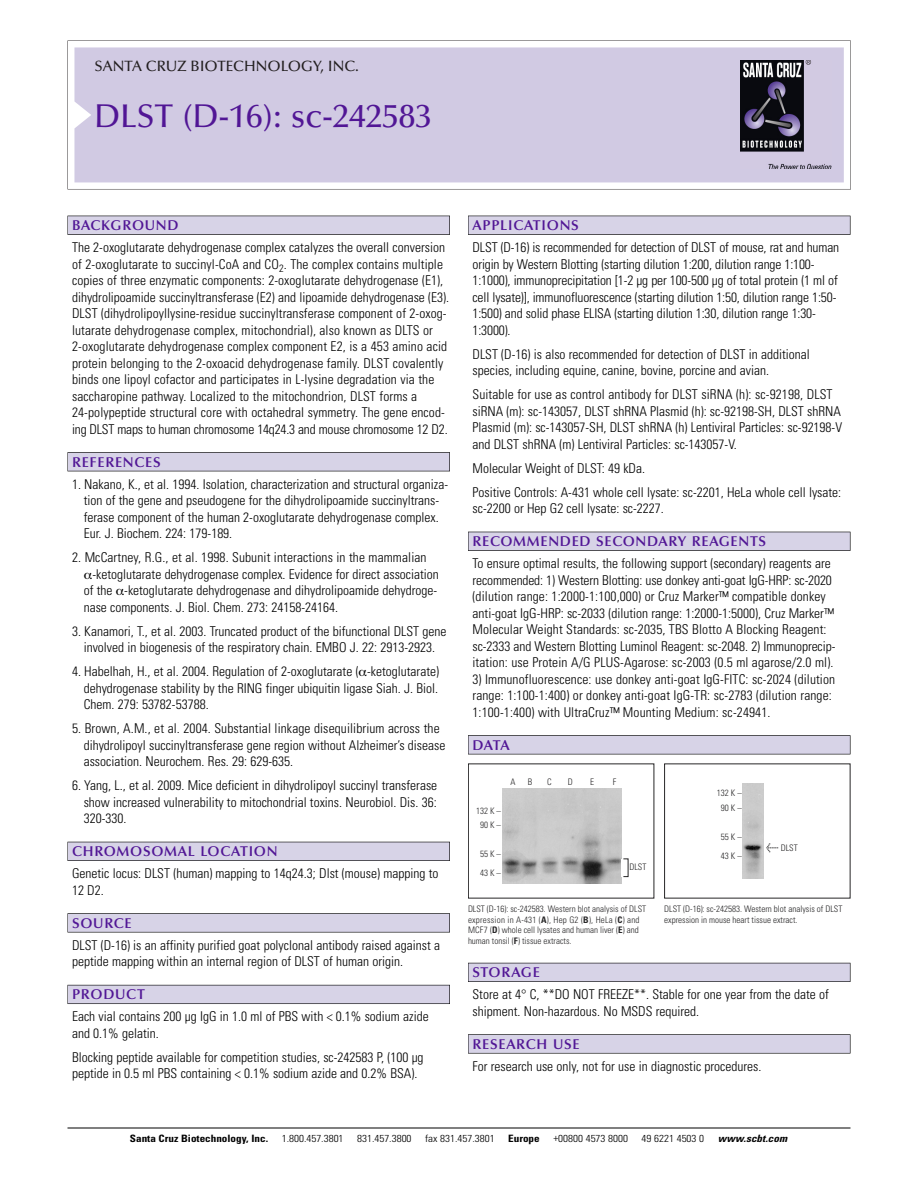
<style>
.page{position:relative;width:918px;height:1188px;background:#fff}
.page>*{position:absolute;margin:0;border:0;box-sizing:border-box;transform-origin:0 0}
.t1{font:500 33px "Optima";color:#511695}
.t2{font:500 15px "Optima";color:#231f20}
.t3{font:600 14.25px "Optima";letter-spacing:.05em;color:#511695}
.t4{font:300 condensed 13.5px/16.5px "Univers";color:#000}
.t5{font:300 condensed 10.2px "Univers";color:#000;scale:1.1 1}
.t6{font:700 condensed 10.2px "Univers";color:#000;scale:1.1 1}
.t7{font:italic 700 condensed 10.2px "Univers";letter-spacing:.005em;color:#000;scale:1.1 1}
.t8{font:9px/10.5px "Univers Condensed Light+IMHNWT";color:#272627}
.t9{font:9px/10.5px "Univers Condensed Light+FZWNVJ";color:#272627}
.s1{font-family:"Univers Condensed Bold+MWJLMG"}
.s2{font-family:"Meta Plus Book Roman+EUEFMN";font-size:10.5px}
</style>
<div class="page">
<svg style="left:68px;top:40px;width:783px;height:149px"></svg>
<div style="left:74px;top:47px;width:770px;height:135px;background:#d1cae3"></div>
<img style="left:741px;top:60px;width:90px;height:108px">
<div style="left:68px;top:216px;width:382px;height:19px;background:#525155"></div>
<div style="left:68px;top:216px;width:381px;height:18px;background:#d7d3e7"></div>
<div style="left:68px;top:452px;width:382px;height:19px;background:#525155"></div>
<div style="left:68px;top:453px;width:381px;height:18px;background:#d7d3e7"></div>
<div style="left:68px;top:842px;width:382px;height:19px;background:#525158"></div>
<div style="left:68px;top:842px;width:381px;height:18px;background:#d7d3e7"></div>
<div style="left:68px;top:913px;width:382px;height:19px;background:#575759"></div>
<div style="left:68px;top:914px;width:381px;height:18px;background:#d7d3e7"></div>
<div style="left:68px;top:985px;width:382px;height:19px;background:#5b5a62"></div>
<div style="left:68px;top:985px;width:381px;height:18px;background:#d7d3e7"></div>
<div style="left:468px;top:216px;width:382px;height:19px;background:#525155"></div>
<div style="left:468px;top:216px;width:382px;height:18px;background:#d7d3e7"></div>
<div style="left:468px;top:532px;width:382px;height:19px;background:#515055"></div>
<div style="left:468px;top:532px;width:382px;height:18px;background:#d7d3e7"></div>
<div style="left:468px;top:735px;width:382px;height:19px;background:#545357"></div>
<div style="left:468px;top:736px;width:382px;height:18px;background:#d7d3e7"></div>
<div style="left:468px;top:963px;width:382px;height:19px;background:#54535a"></div>
<div style="left:468px;top:963px;width:382px;height:18px;background:#d7d3e7"></div>
<svg style="left:468px;top:1034px;width:382px;height:20px"></svg>
<div style="left:468px;top:1035px;width:382px;height:18px;background:#d7d3e7"></div>
<hr style="left:68px;top:1128px;width:782px;height:1px;background:#000">
<img style="left:743px;top:783px;width:21px;height:95px">
<img style="left:502px;top:789px;width:120px;height:95px">
<p class="t2" style="left:94px;top:61px;width:266px">SANTA CRUZ BIOTECHNOLOGY, INC.</p>
<h1 class="t1" style="left:94px;top:103px;width:339px">DLST (D-16): sc-242583</h1>
<p class="t3" style="left:72px;top:219px;width:108px">BACKGROUND</p>
<p class="t4" style="left:72px;top:240px;width:379px">The 2-oxoglutarate dehydrogenase complex catalyzes the overall conversion of 2-oxoglutarate to succinyl-CoA and CO<sub>2</sub>. The complex contains multiple copies of three enzymatic components: 2-oxoglutarate dehydrogenase (E1), dihydrolipoamide succinyltransferase (E2) and lipoamide dehydrogenase (E3).<br>DLST (dihydrolipoyllysine-residue succinyltransferase component of 2-oxog&shy;lutarate dehydrogenase complex, mitochondrial), also known as DLTS or 2-oxoglutarate dehydrogenase complex component E2, is a 453 amino acid protein belonging to the 2-oxoacid dehydrogenase family. DLST covalently binds one lipoyl cofactor and participates in L-lysine degradation via the saccharopine pathway. Localized to the mitochondrion, DLST forms a 24-polypeptide structural core with octahedral symmetry. The gene encod&shy;ing DLST maps to human chromosome 14q24.3 and mouse chromosome 12 D2.</p>
<p class="t3" style="left:72px;top:456px;width:90px">REFERENCES</p>
<p class="t4" style="left:84px;top:477px;width:366px;text-indent:-12px">1. Nakano, K., et al. 1994. Isolation, characterization and structural organiza&shy;tion of the gene and pseudogene for the dihydrolipoamide succinyltrans&shy;ferase component of the human 2-oxoglutarate dehydrogenase complex.<br>Eur. J. Biochem. 224: 179-189.</p>
<p class="t4" style="left:72px;top:550px;width:356px">2. McCartney, R.G., et al. 1998. Subunit interactions in the mammalian</p>
<p class="t4" style="left:92px;top:567px;width:348px">-ketoglutarate dehydrogenase complex. Evidence for direct association</p>
<p class="t4" style="left:84px;top:583px;width:355px">of the -ketoglutarate dehydrogenase and dihydrolipoamide dehydroge-</p>
<p class="t4" style="left:84px;top:600px;width:256px">nase components. J. Biol. Chem. 273: 24158-24164.</p>
<p class="t4" style="left:72px;top:624px;width:376px;text-align:center">3. Kanamori, T., et al. 2003. Truncated product of the bifunctional DLST gene involved in biogenesis of the respiratory chain. EMBO J. 22: 2913-2923.</p>
<p class="t4" style="left:84px;top:664px;width:357px;text-align:justify;text-indent:-12px">4. Habelhah, H., et al. 2004. Regulation of 2-oxoglutarate ( -ketoglutarate) dehydrogenase stability by the RING finger ubiquitin ligase Siah. J. Biol.<br>Chem. 279: 53782-53788.</p>
<p class="t4" style="left:84px;top:721px;width:363px;text-indent:-12px">5. Brown, A.M., et al. 2004. Substantial linkage disequilibrium across the dihydrolipoyl succinyltransferase gene region without Alzheimer’s disease association. Neurochem. Res. 29: 629-635.</p>
<p class="t4" style="left:84px;top:778px;width:355px;text-align:justify;text-indent:-12px">6. Yang, L., et al. 2009. Mice deficient in dihydrolipoyl succinyl transferase show increased vulnerability to mitochondrial toxins. Neurobiol. Dis. 36:<br>320-330.</p>
<p class="t3" style="left:72px;top:846px;width:207px">CHROMOSOMAL LOCATION</p>
<p class="t4" style="left:72px;top:866px;width:368px">Genetic locus: DLST (human) mapping to 14q24.3; Dlst (mouse) mapping to<br>12 D2.</p>
<p class="t3" style="left:72px;top:917px;width:61px">SOURCE</p>
<p class="t4" style="left:72px;top:938px;width:370px">DLST (D-16) is an affinity purified goat polyclonal antibody raised against a peptide mapping within an internal region of DLST of human origin.</p>
<p class="t3" style="left:72px;top:989px;width:74px">PRODUCT</p>
<p class="t4" style="left:72px;top:1009px;width:358px">Each vial contains 200 µg IgG in 1.0 ml of PBS with &lt; 0.1% sodium azide and 0.1% gelatin.</p>
<p class="t4" style="left:72px;top:1050px;width:353px">Blocking peptide available for competition studies, sc-242583 P, (100 µg peptide in 0.5 ml PBS containing &lt; 0.1% sodium azide and 0.2% BSA).</p>
<p class="t3" style="left:473px;top:219px;width:108px">APPLICATIONS</p>
<p class="t4" style="left:473px;top:240px;width:368px">DLST (D-16) is recommended for detection of DLST of mouse, rat and human origin by Western Blotting (starting dilution 1:200, dilution range 1:100- 1:1000), immunoprecipitation [1-2 µg per 100-500 µg of total protein (1 ml of cell lysate)], immunofluorescence (starting dilution 1:50, dilution range 1:50- 1:500) and solid phase ELISA (starting dilution 1:30, dilution range 1:30- 1:3000).</p>
<p class="t4" style="left:473px;top:347px;width:339px">DLST (D-16) is also recommended for detection of DLST in additional species, including equine, canine, bovine, porcine and avian.</p>
<p class="t4" style="left:473px;top:387px;width:371px">Suitable for use as control antibody for DLST siRNA (h): sc-92198, DLST siRNA (m): sc-143057, DLST shRNA Plasmid (h): sc-92198-SH, DLST shRNA Plasmid (m): sc-143057-SH, DLST shRNA (h) Lentiviral Particles: sc-92198-V and DLST shRNA (m) Lentiviral Particles: sc-143057-V.</p>
<p class="t4" style="left:473px;top:457px;width:370px;line-height:24px">Molecular Weight of DLST: 49 kDa.<br>Positive Controls: A-431 whole cell lysate: sc-2201, HeLa whole cell lysate:</p>
<p class="t4" style="left:473px;top:501px;width:193px">sc-2200 or Hep G2 cell lysate: sc-2227.</p>
<p class="t3" style="left:473px;top:536px;width:295px">RECOMMENDED SECONDARY REAGENTS</p>
<p class="t4" style="left:473px;top:556px;width:364px">To ensure optimal results, the following support (secondary) reagents are recommended: 1) Western Blotting: use donkey anti-goat IgG-HRP: sc-2020 (dilution range: 1:2000-1:100,000) or Cruz Marker™ compatible donkey anti-goat IgG-HRP: sc-2033 (dilution range: 1:2000-1:5000), Cruz Marker™ Molecular Weight Standards: sc-2035, TBS Blotto A Blocking Reagent: sc-2333 and Western Blotting Luminol Reagent: sc-2048. 2) Immunoprecip&shy;itation: use Protein A/G PLUS-Agarose: sc-2003 (0.5 ml agarose/2.0 ml).</p>
<p class="t4" style="left:473px;top:672px;width:364px">3) Immunofluorescence: use donkey anti-goat IgG-FITC: sc-2024 (dilution range: 1:100-1:400) or donkey anti-goat IgG-TR: sc-2783 (dilution range:<br>1:100-1:400) with UltraCruz™ Mounting Medium: sc-24941.</p>
<p class="t3" style="left:473px;top:739px;width:39px">DATA</p>
<p class="t8" style="left:476px;top:805px;width:26px;line-height:14px;text-align:center">132 K –<br>90K–</p>
<p class="t8" style="left:480px;top:845px;width:22px;line-height:19.5px">55K–<br>43K–</p>
<p class="t8" style="left:511px;top:778px;width:7px">A</p>
<p class="t8" style="left:528px;top:778px;width:6px">B</p>
<p class="t8" style="left:547px;top:778px;width:6px">C</p>
<p class="t8" style="left:568px;top:778px;width:7px">D</p>
<p class="t8" style="left:590px;top:778px;width:5px">E</p>
<p class="t8" style="left:613px;top:778px;width:5px">F</p>
<p class="t8" style="left:629px;top:862px;width:18px">DLST</p>
<p class="t8" style="left:468px;top:905px;width:180px">DLST (D-16): sc-242583. Western blot analysis of DLST expression in A-431 (<span class="s1">A</span>), Hep G2 (<span class="s1">B</span>), HeLa (<span class="s1">C</span>) and MCF7 (<span class="s1">D</span>) whole cell lysates and human liver (<span class="s1">E</span>) and human tonsil (<span class="s1">F</span>) tissue extracts.</p>
<p class="t9" style="left:717px;top:786px;width:26px;line-height:15px;text-align:center">132 K –<br>90K–</p>
<p class="t9" style="left:721px;top:828px;width:22px;line-height:19.5px">55K–<br>43K–</p>
<p class="t9" style="left:766px;top:844px;width:33px"><span class="s2">&lt;</span> DLST</p>
<p class="t9" style="left:664px;top:905px;width:180px">DLST (D-16): sc-242583. Western blot analysis of DLST expression in mouse heart tissue extract.</p>
<p class="t3" style="left:473px;top:967px;width:69px">STORAGE</p>
<p class="t4" style="left:473px;top:987px;width:358px">Store at 4° C, **DO NOT FREEZE**. Stable for one year from the date of shipment. Non-hazardous. No MSDS required.</p>
<p class="t3" style="left:473px;top:1038px;width:109px">RESEARCH USE</p>
<p class="t4" style="left:473px;top:1059px;width:290px">For research use only, not for use in diagnostic procedures.</p>
<p class="t6" style="left:130px;top:1135px;width:127px">Santa Cruz Biotechnology, Inc.</p>
<p class="t5" style="left:282px;top:1135px;width:58px">1.800.457.3801</p>
<p class="t5" style="left:357px;top:1135px;width:51px">831.457.3800</p>
<p class="t5" style="left:425px;top:1135px;width:65px">fax 831.457.3801</p>
<p class="t6" style="left:508px;top:1135px;width:30px">Europe</p>
<p class="t5" style="left:553px;top:1135px;width:69px">+00800 4573 8000</p>
<p class="t5" style="left:642px;top:1135px;width:58px">49 6221 4503 0</p>
<p class="t7" style="left:718px;top:1135px;width:64px">www.scbt.com</p>
</div>
